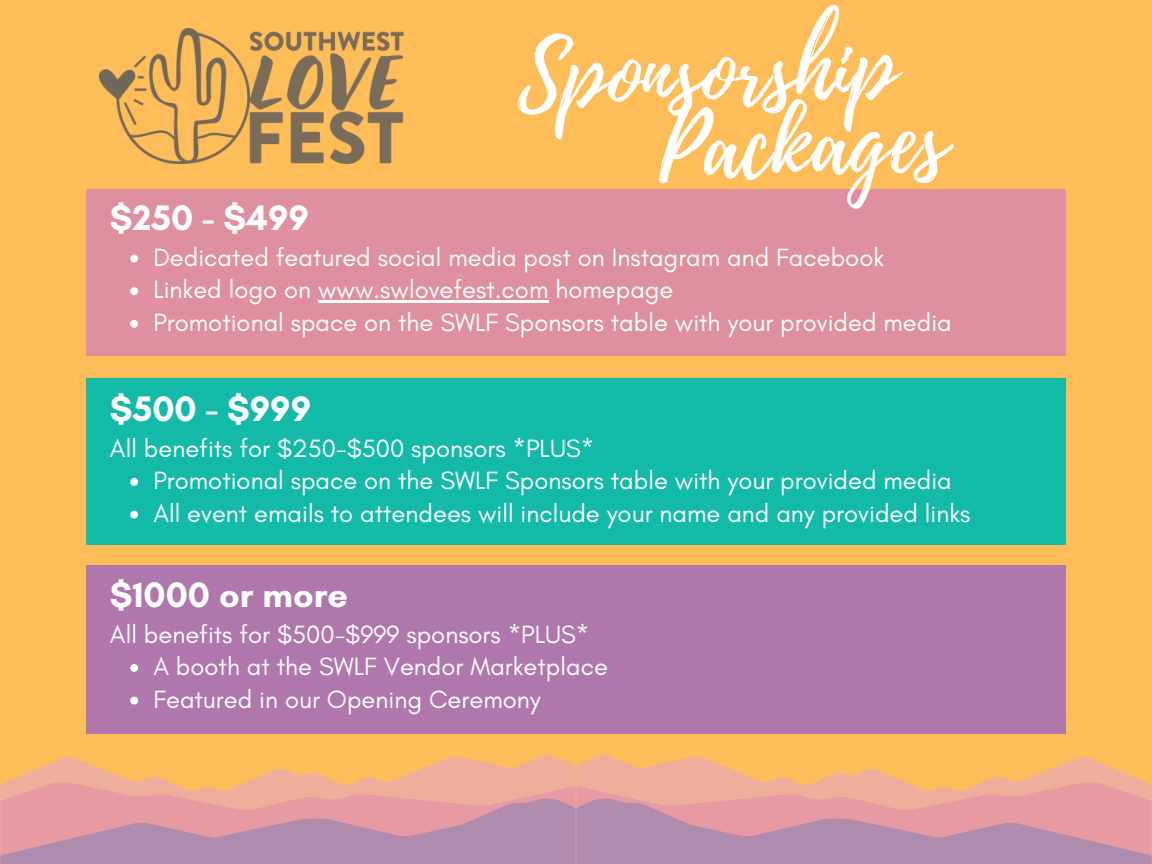
<style>
.page{position:relative;width:1152px;height:864px;background:#ffbd59}
.page>*{position:absolute;margin:0;border:0;box-sizing:border-box;transform-origin:0 0}
.t1{font:89.55px "Playlist Script";color:#fff}
.t2{font:700 36px "Glacial Indifference";color:#fff}
.t3{font:25.5px "Glacial Indifference";color:#fff}
</style>
<div class="page">
<svg style="left:9px;top:755px;width:567px;height:26px"></svg>
<svg style="left:0;top:781px;width:576px;height:17px;background:#edab98"></svg>
<svg style="left:576px;top:755px;width:567px;height:26px"></svg>
<svg style="left:576px;top:781px;width:576px;height:17px;background:#edab98"></svg>
<svg style="left:0;top:798px;width:1152px;height:66px;background:#c792a8"></svg>
<img style="left:100px;top:28px;width:303px;height:135px">
<div style="left:86px;top:565px;width:980px;height:169px;background:#af77ac"></div>
<svg style="left:130px;top:664px;width:8px;height:8px"></svg>
<svg style="left:130px;top:697px;width:8px;height:7px"></svg>
<div style="left:86px;top:378px;width:980px;height:167px;background:#12baa7"></div>
<svg style="left:130px;top:478px;width:8px;height:8px"></svg>
<svg style="left:130px;top:511px;width:8px;height:8px"></svg>
<div style="left:86px;top:189px;width:980px;height:167px;background:#df909e"></div>
<svg style="left:130px;top:255px;width:8px;height:7px"></svg>
<svg style="left:130px;top:287px;width:8px;height:8px"></svg>
<hr style="left:318px;top:301px;width:230px;height:2px;background:#fff">
<svg style="left:130px;top:320px;width:8px;height:8px"></svg>
<p class="t1" style="left:515px;top:15px;width:380px;rotate:-2deg">Sponsorship</p>
<p class="t1" style="left:656px;top:85px;width:290px;rotate:-2deg">Packages</p>
<p class="t2" style="left:110px;top:196px;width:200px">$250 - $499</p>
<p class="t3" style="left:153px;top:242px;width:732px">Dedicated featured social media post on Instagram and Facebook</p>
<p class="t3" style="left:153px;top:274px;width:522px">Linked logo on www.swlovefest.com homepage</p>
<p class="t3" style="left:153px;top:307px;width:800px">Promotional space on the SWLF Sponsors table with your provided media</p>
<p class="t2" style="left:110px;top:386px;width:203px">$500 - $999</p>
<p class="t3" style="left:110px;top:432px;width:486px">All benefits for $250-$500 sponsors *PLUS*</p>
<p class="t3" style="left:153px;top:465px;width:800px">Promotional space on the SWLF Sponsors table with your provided media</p>
<p class="t3" style="left:153px;top:498px;width:819px">All event emails to attendees will include your name and any provided links</p>
<p class="t2" style="left:110px;top:572px;width:240px">$1000 or more</p>
<p class="t3" style="left:110px;top:618px;width:481px">All benefits for $500-$999 sponsors *PLUS*</p>
<p class="t3" style="left:153px;top:651px;width:456px">A booth at the SWLF Vendor Marketplace</p>
<p class="t3" style="left:153px;top:684px;width:389px">Featured in our Opening Ceremony</p>
</div>
